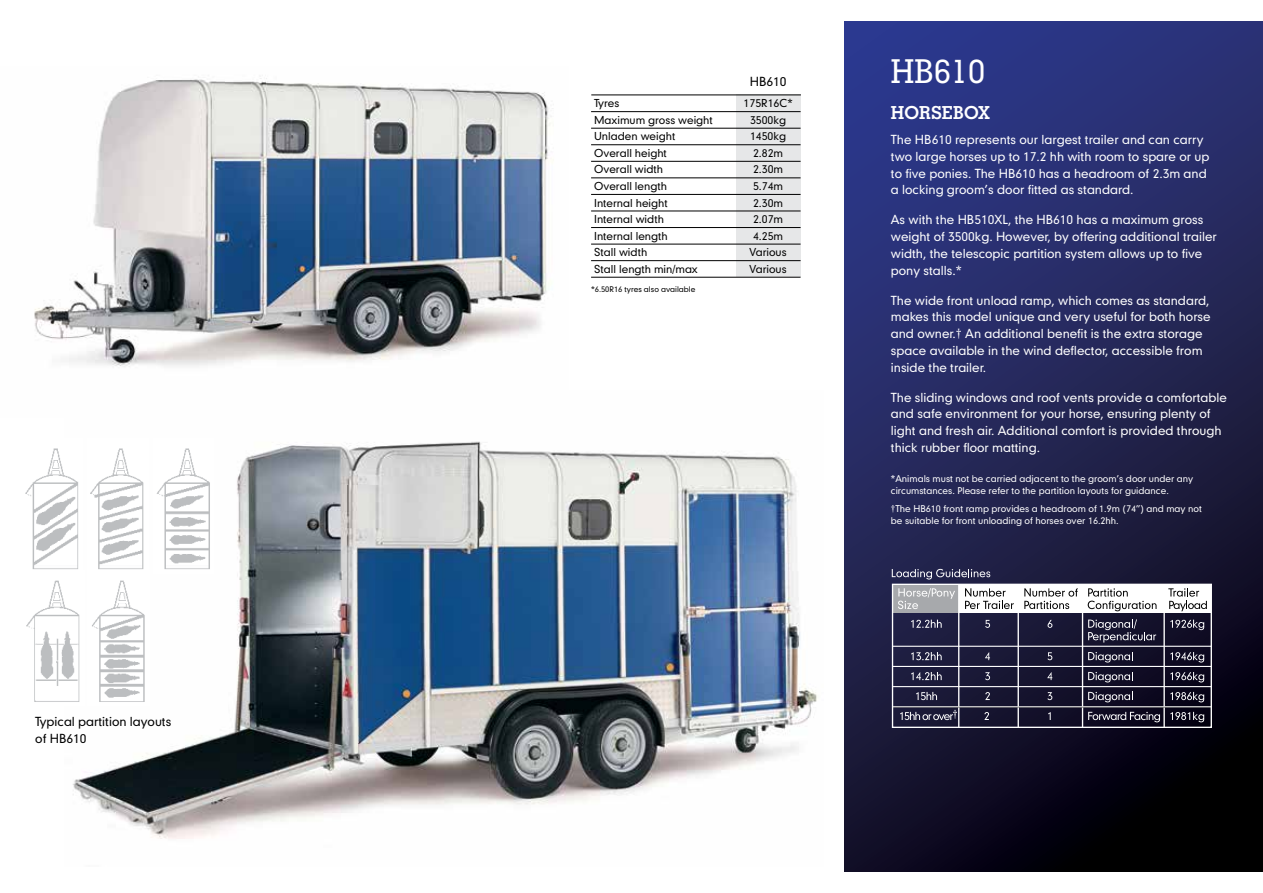
<style>
.page{position:relative;width:1263px;height:893px;background:#fff}
.page>*{position:absolute;margin:0;border:0;box-sizing:border-box;transform-origin:0 0}
.t1{font:500 33px "Geometric Slab 703 BT";color:#fff}
.t2{font:700 18px "Geometric Slab 703 BT";color:#fff}
.t3{font:12px/16.8px "Geometric 706 BT Medium B";color:#fff}
.t4{font:12px/16.5px "Geometric 706 BT Medium B";color:#000}
.t5{font:10.5px "Geometric 706 BT Medium B";color:#000}
.t6{font:9px/12px "Geometric 706 BT Medium B";color:#fff}
.t7{font:7.5px "Geometric 706 BT Medium B";color:#000}
</style>
<div class="page">
<img style="left:34px;top:78px;width:519px;height:289px">
<img style="left:73px;top:441px;width:744px;height:398px">
<img style="left:25px;top:441px;width:58px;height:130px">
<img style="left:26px;top:571px;width:58px;height:135px">
<img style="left:88px;top:441px;width:60px;height:130px">
<img style="left:88px;top:571px;width:61px;height:135px">
<img style="left:154px;top:441px;width:60px;height:132px">
<div style="left:736px;top:95px;width:65px;height:182px;background:#e6e7e8"></div>
<hr style="left:591px;top:111px;width:209px;height:1px;background:#000">
<hr style="left:591px;top:128px;width:209px;height:1px;background:#000">
<hr style="left:591px;top:144px;width:209px;height:1px;background:#000">
<hr style="left:591px;top:161px;width:209px;height:1px;background:#000">
<hr style="left:591px;top:178px;width:209px;height:1px;background:#000">
<hr style="left:591px;top:194px;width:209px;height:1px;background:#000">
<hr style="left:591px;top:211px;width:209px;height:1px;background:#000">
<hr style="left:591px;top:227px;width:209px;height:1px;background:#000">
<hr style="left:591px;top:244px;width:209px;height:1px;background:#000">
<hr style="left:591px;top:260px;width:209px;height:1px;background:#000">
<hr style="left:591px;top:277px;width:209px;height:1px;background:#000">
<hr style="left:591px;top:95px;width:210px;height:1px;background:#000">
<svg style="left:844px;top:21px;width:419px;height:851px;background:#1e214f"></svg>
<svg style="left:892px;top:569px;width:98px;height:10px"></svg>
<div style="left:953px;top:584px;width:258px;height:29px;background:#fff"></div>
<div style="left:892px;top:584px;width:67px;height:29px;background:#a7a9ac"></div>
<svg style="left:898px;top:588px;width:57px;height:21px"></svg>
<svg style="left:965px;top:588px;width:49px;height:21px"></svg>
<svg style="left:1024px;top:588px;width:54px;height:21px"></svg>
<svg style="left:911px;top:620px;width:31px;height:8px"></svg>
<svg style="left:985px;top:620px;width:5px;height:8px"></svg>
<svg style="left:1047px;top:620px;width:5px;height:8px"></svg>
<svg style="left:1170px;top:620px;width:34px;height:10px"></svg>
<svg style="left:1088px;top:619px;width:68px;height:23px;background:#414055"></svg>
<svg style="left:911px;top:652px;width:31px;height:8px"></svg>
<svg style="left:985px;top:652px;width:5px;height:8px"></svg>
<svg style="left:1047px;top:652px;width:5px;height:8px"></svg>
<svg style="left:1088px;top:652px;width:44px;height:10px"></svg>
<svg style="left:1170px;top:652px;width:34px;height:10px"></svg>
<svg style="left:911px;top:672px;width:31px;height:8px"></svg>
<svg style="left:985px;top:672px;width:5px;height:8px"></svg>
<svg style="left:1047px;top:672px;width:5px;height:8px"></svg>
<svg style="left:1088px;top:672px;width:44px;height:10px"></svg>
<svg style="left:1170px;top:672px;width:34px;height:10px"></svg>
<svg style="left:916px;top:692px;width:21px;height:8px"></svg>
<svg style="left:985px;top:692px;width:5px;height:8px"></svg>
<svg style="left:1047px;top:692px;width:5px;height:8px"></svg>
<svg style="left:1088px;top:692px;width:44px;height:10px"></svg>
<svg style="left:1170px;top:692px;width:34px;height:10px"></svg>
<svg style="left:900px;top:710px;width:57px;height:10px"></svg>
<svg style="left:984px;top:712px;width:5px;height:8px"></svg>
<svg style="left:1048px;top:712px;width:3px;height:8px"></svg>
<svg style="left:1088px;top:712px;width:72px;height:10px"></svg>
<svg style="left:1170px;top:712px;width:34px;height:10px"></svg>
<hr style="left:1017px;top:584px;width:2px;height:143px;background:#fff">
<hr style="left:958px;top:584px;width:1px;height:143px;background:#fff">
<svg style="left:1168px;top:588px;width:39px;height:23px"></svg>
<svg style="left:1088px;top:588px;width:68px;height:23px"></svg>
<hr style="left:1163px;top:584px;width:2px;height:144px;background:#fff">
<hr style="left:1082px;top:584px;width:1px;height:144px;background:#fff">
<hr style="left:892px;top:686px;width:319px;height:1px;background:#fff">
<hr style="left:892px;top:666px;width:319px;height:1px;background:#fff">
<hr style="left:892px;top:646px;width:319px;height:1px;background:#fff">
<hr style="left:892px;top:706px;width:319px;height:1px;background:#fff">
<div style="left:892px;top:584px;width:320px;height:144px;border:1px solid #fff"></div>
<p class="t4" style="left:35px;top:713px;width:138px">Typical partition layouts of HB610</p>
<p class="t4" style="left:750px;top:73px;width:38px">HB610</p>
<p class="t5" style="left:594px;top:96px;width:27px">Tyres</p>
<p class="t5" style="left:744px;top:96px;width:50px">175R16C*</p>
<p class="t5" style="left:594px;top:113px;width:120px">Maximum gross weight</p>
<p class="t5" style="left:750px;top:113px;width:38px">3500kg</p>
<p class="t5" style="left:594px;top:129px;width:83px">Unladen weight</p>
<p class="t5" style="left:750px;top:129px;width:38px">1450kg</p>
<p class="t5" style="left:594px;top:146px;width:74px">Overall height</p>
<p class="t5" style="left:753px;top:146px;width:32px">2.82m</p>
<p class="t5" style="left:594px;top:162px;width:70px">Overall width</p>
<p class="t5" style="left:753px;top:162px;width:32px">2.30m</p>
<p class="t5" style="left:594px;top:179px;width:74px">Overall length</p>
<p class="t5" style="left:753px;top:179px;width:32px">5.74m</p>
<p class="t5" style="left:594px;top:196px;width:75px">Internal height</p>
<p class="t5" style="left:753px;top:196px;width:32px">2.30m</p>
<p class="t5" style="left:594px;top:212px;width:71px">Internal width</p>
<p class="t5" style="left:753px;top:212px;width:32px">2.07m</p>
<p class="t5" style="left:594px;top:229px;width:75px">Internal length</p>
<p class="t5" style="left:753px;top:229px;width:32px">4.25m</p>
<p class="t5" style="left:594px;top:245px;width:55px">Stall width</p>
<p class="t5" style="left:749px;top:245px;width:39px">Various</p>
<p class="t5" style="left:594px;top:262px;width:105px">Stall length min/max</p>
<p class="t5" style="left:749px;top:262px;width:39px">Various</p>
<p class="t7" style="left:591px;top:284px;width:106px">*6.50R16 tyres also available</p>
<h1 class="t1" style="left:891px;top:51px;width:96px">HB610</h1>
<h2 class="t2" style="left:891px;top:101px;width:101px">HORSEBOX</h2>
<p class="t3" style="left:891px;top:131px;width:320px">The HB610 represents our largest trailer and can carry two large horses up to 17.2 hh with room to spare or up to five ponies. The HB610 has a headroom of 2.3m and a locking groom’s door fitted as standard.</p>
<p class="t3" style="left:891px;top:211px;width:327px">As with the HB510XL, the HB610 has a maximum gross weight of 3500kg. However, by offering additional trailer width, the telescopic partition system allows up to five pony stalls.*</p>
<p class="t3" style="left:891px;top:291px;width:321px">The wide front unload ramp, which comes as standard, makes this model unique and very useful for both horse and owner.† An additional benefit is the extra storage space available in the wind deflector, accessible from inside the trailer.</p>
<p class="t3" style="left:891px;top:388px;width:338px">The sliding windows and roof vents provide a comfortable and safe environment for your horse, ensuring plenty of light and fresh air. Additional comfort is provided through thick rubber floor matting.</p>
<p class="t6" style="left:891px;top:472px;width:304px">*Animals must not be carried adjacent to the groom’s door under any circumstances. Please refer to the partition layouts for guidance.</p>
<p class="t6" style="left:891px;top:502px;width:312px">†The HB610 front ramp provides a headroom of 1.9m (74”) and may not be suitable for front unloading of horses over 16.2hh.</p>
</div>
